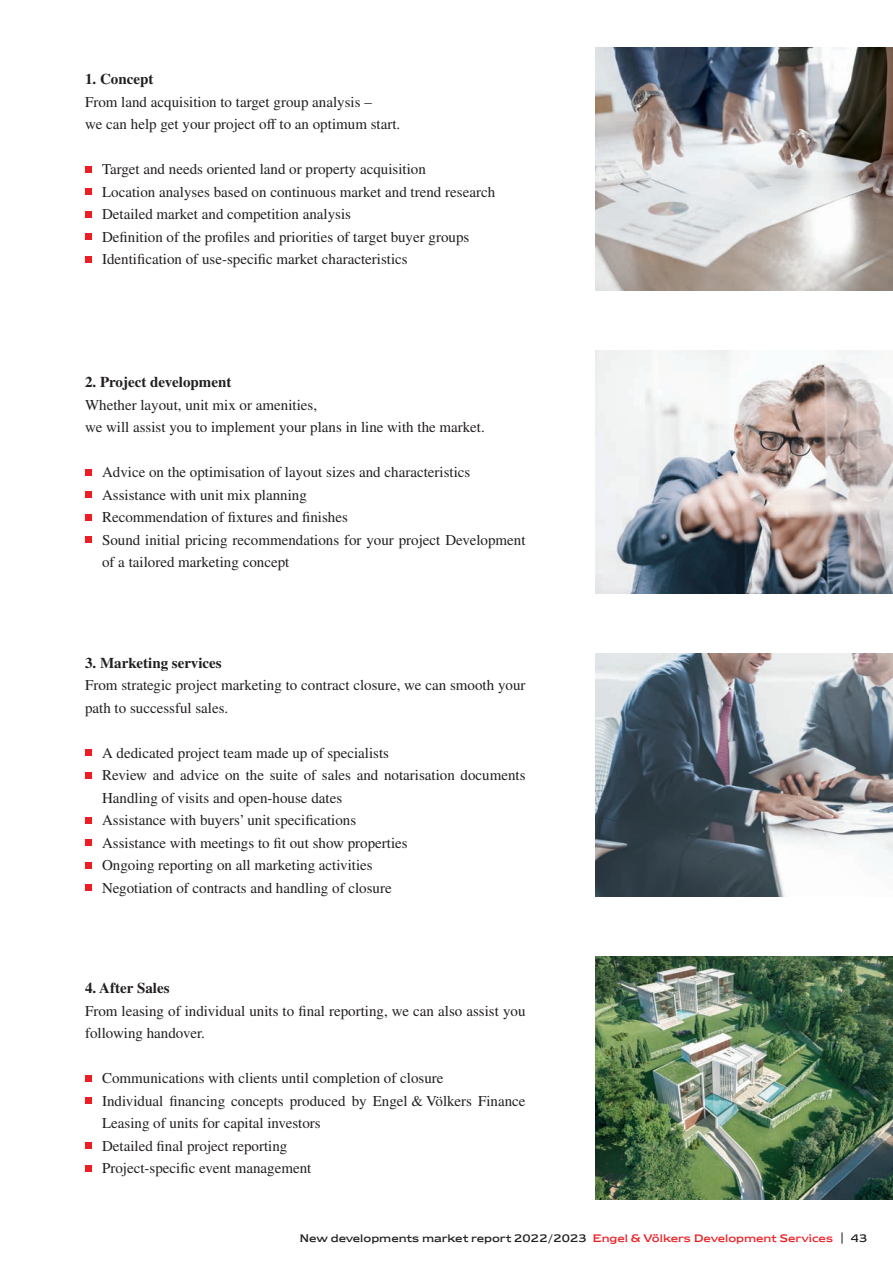
<style>
.page{position:relative;width:893px;height:1263px;background:#fff}
.page>*{position:absolute;margin:0;border:0;box-sizing:border-box;transform-origin:0 0}
.t1{font:15px/22.5px "Times LTW1 G";color:#231f20}
.t2{font:700 15px "Times LTW1 G";color:#231f20}
.t3{font:11.25px "Newtext EFML";color:#231f20}
.s1{color:#ee1d23}
</style>
<div class="page">
<img style="left:595px;top:48px;width:298px;height:242px">
<img style="left:595px;top:351px;width:298px;height:242px">
<img style="left:595px;top:654px;width:298px;height:242px">
<img style="left:595px;top:957px;width:298px;height:242px">
<svg style="left:841px;top:1232px;width:1px;height:12px"></svg>
<div style="left:85px;top:166px;width:6px;height:7px;background:#ee1d23"></div>
<svg style="left:85px;top:189px;width:6px;height:6px"></svg>
<div style="left:85px;top:211px;width:6px;height:7px;background:#ee1d23"></div>
<svg style="left:85px;top:234px;width:6px;height:6px"></svg>
<div style="left:85px;top:256px;width:6px;height:7px;background:#ee1d23"></div>
<div style="left:85px;top:469px;width:6px;height:7px;background:#ee1d23"></div>
<svg style="left:85px;top:492px;width:6px;height:6px"></svg>
<div style="left:85px;top:514px;width:6px;height:7px;background:#ee1d23"></div>
<svg style="left:85px;top:537px;width:6px;height:6px"></svg>
<svg style="left:85px;top:750px;width:6px;height:6px"></svg>
<div style="left:85px;top:772px;width:6px;height:7px;background:#ee1d23"></div>
<div style="left:85px;top:817px;width:6px;height:7px;background:#ee1d23"></div>
<svg style="left:85px;top:840px;width:6px;height:6px"></svg>
<div style="left:85px;top:862px;width:6px;height:7px;background:#ee1d23"></div>
<svg style="left:85px;top:885px;width:6px;height:6px"></svg>
<svg style="left:85px;top:1075px;width:6px;height:6px"></svg>
<svg style="left:85px;top:1098px;width:6px;height:6px"></svg>
<svg style="left:85px;top:1143px;width:6px;height:6px"></svg>
<svg style="left:85px;top:1165px;width:6px;height:6px"></svg>
<p class="t2" style="left:85px;top:70px;width:70px">1. Concept</p>
<p class="t1" style="left:85px;top:90px;width:317px">From land acquisition to target group analysis –<br>we can help get your project off to an optimum start.</p>
<p class="t1" style="left:102px;top:158px;width:395px">Target and needs oriented land or property acquisition<br>Location analyses based on continuous market and trend research Detailed market and competition analysis<br>Definition of the profiles and priorities of target buyer groups Identification of use-specific market characteristics</p>
<p class="t2" style="left:85px;top:373px;width:148px">2. Project development</p>
<p class="t1" style="left:85px;top:393px;width:401px">Whether layout, unit mix or amenities,<br>we will assist you to implement your plans in line with the market.</p>
<p class="t1" style="left:102px;top:461px;width:425px">Advice on the optimisation of layout sizes and characteristics Assistance with unit mix planning<br>Recommendation of fixtures and finishes<br>Sound initial pricing recommendations for your project Development of a tailored marketing concept</p>
<p class="t2" style="left:85px;top:653px;width:138px">3. Marketing services</p>
<p class="t1" style="left:85px;top:674px;width:442px">From strategic project marketing to contract closure, we can smooth your path to successful sales.</p>
<p class="t1" style="left:102px;top:741px;width:425px">A dedicated project team made up of specialists<br>Review and advice on the suite of sales and notarisation documents Handling of visits and open-house dates<br>Assistance with buyers’ unit specifications<br>Assistance with meetings to fit out show properties<br>Ongoing reporting on all marketing activities<br>Negotiation of contracts and handling of closure</p>
<p class="t2" style="left:85px;top:979px;width:86px">4. After Sales</p>
<p class="t1" style="left:85px;top:999px;width:442px">From leasing of individual units to final reporting, we can also assist you following handover.</p>
<p class="t1" style="left:102px;top:1067px;width:425px">Communications with clients until completion of closure<br>Individual financing concepts produced by Engel &amp; Völkers Finance Leasing of units for capital investors<br>Detailed final project reporting<br>Project-specific event management</p>
<p class="t3" style="left:300px;top:1231px;width:535px">New developments market report 2022/2023 <span class="s1">Engel &amp; Völkers Development Services</span></p>
<p class="t3" style="left:851px;top:1231px;width:18px">43</p>
</div>
